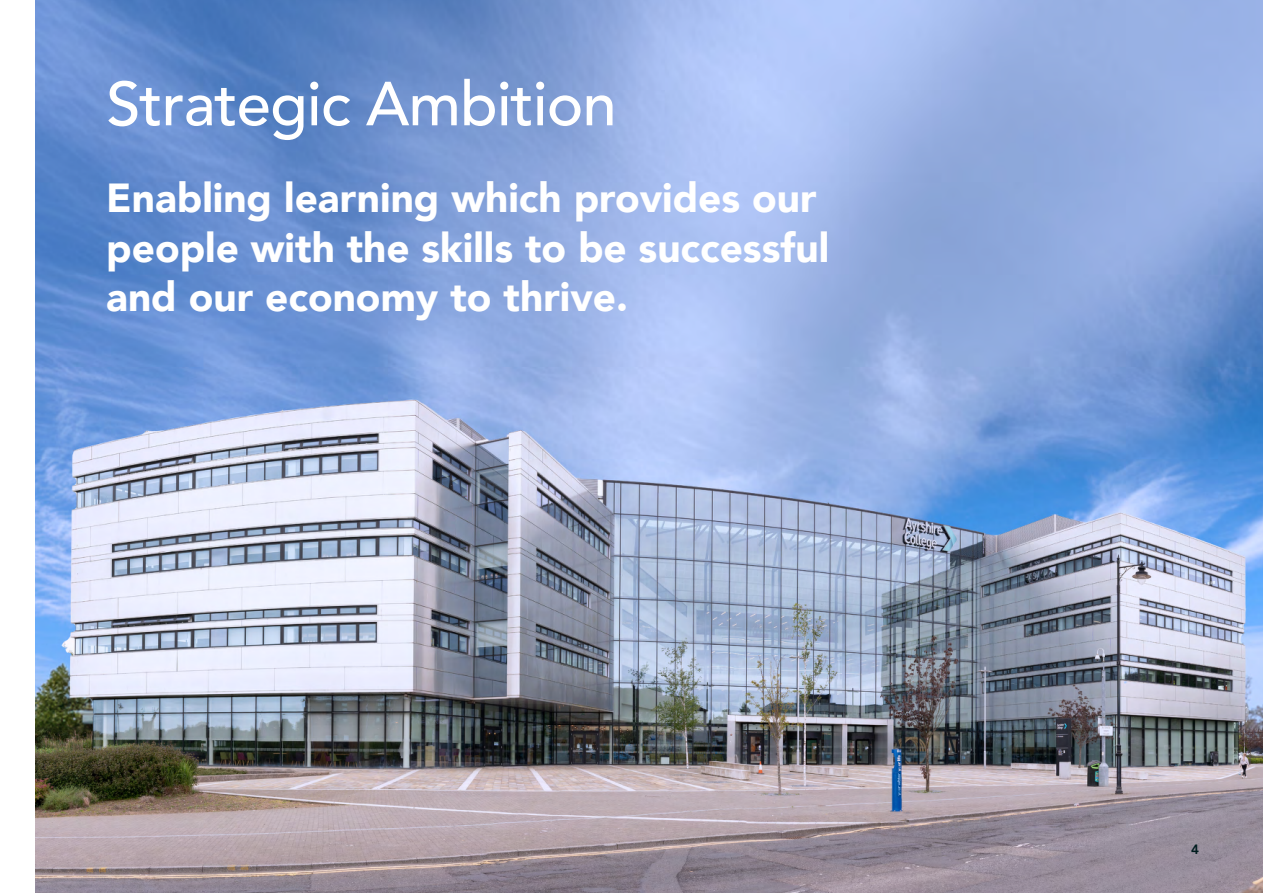
<style>
.page{position:relative;width:1263px;height:893px;background:#fff}
.page>*{position:absolute;margin:0;border:0;box-sizing:border-box;transform-origin:0 0}
.t1{font:500 61.5px "Avenir";letter-spacing:-.015em;color:#fff}
.t2{font:900 40.5px/49.5px "Avenir";color:#fff}
.t3{font:800 13.5px "Avenir";color:#001d1f}
</style>
<div class="page">
<img style="left:35px;top:0;width:1228px;height:893px">
<h1 class="t1" style="left:106px;top:51px;width:512px">Strategic Ambition</h1>
<p class="t2" style="left:106px;top:172px;width:724px">Enabling learning which provides our people with the skills to be successful and our economy to thrive.</p>
<p class="t3" style="left:1191px;top:839px;width:9px">4</p>
</div>
